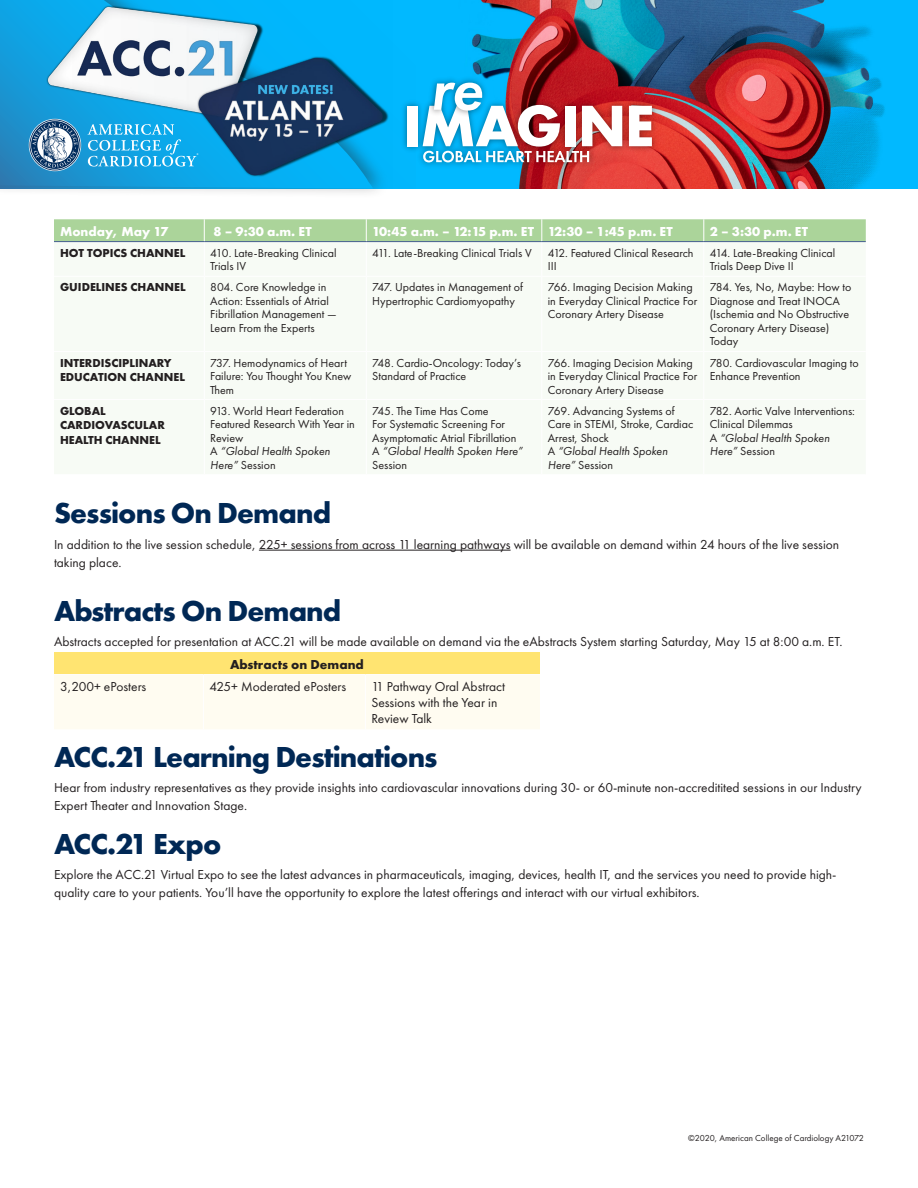
<style>
.page{position:relative;width:918px;height:1188px;background:#fff}
.page>*{position:absolute;margin:0;border:0;box-sizing:border-box;transform-origin:0 0}
.t1{font:700 30px "Futura PT";letter-spacing:-.03em;color:#002855}
.t2{font:13.5px/18px "Futura PT";color:#231f20}
.t3{font:700 13.5px "Futura PT";color:#fff}
.boldsubhead{font:700 13.5px "Futura PT";color:#231f20}
.t4{font:12px/13.5px "Futura PT";color:#231f20}
.t5{font:italic 12px/13.5px "Futura PT";color:#231f20}
.t6{font:700 12px/14.4px "Futura PT";color:#231f20}
.t7{font:9px "Futura PT";color:#231f20}
.s1{font-style:normal}
</style>
<div class="page">
<img style="left:416px;top:0;width:502px;height:189px">
<div style="left:0;top:0;width:390px;height:199px;background:#231f20;opacity:.4"></div>
<svg style="left:0;top:0;width:416px;height:189px;background:#0ea2e3"></svg>
<img style="left:398px;top:96px;width:263px;height:59px">
<div style="left:407px;top:106px;width:11px;height:40px;background:#fff"></div>
<svg style="left:629px;top:106px;width:23px;height:40px"></svg>
<img style="left:414px;top:142px;width:184px;height:29px">
<img style="left:425px;top:74px;width:66px;height:9px">
<svg style="left:423px;top:83px;width:199px;height:79px"></svg>
<svg style="left:29px;top:120px;width:16px;height:51px"></svg>
<img style="left:45px;top:4px;width:344px;height:173px">
<hr style="left:259px;top:550px;width:252px;height:1px;background:#231f20">
<div style="left:54px;top:652px;width:486px;height:23px;background:#ffe471"></div>
<div style="left:54px;top:675px;width:486px;height:54px;background:#fffcf1"></div>
<hr style="left:54px;top:674px;width:149px;height:1px;background:#fff">
<hr style="left:203px;top:674px;width:162px;height:1px;background:#fff">
<hr style="left:203px;top:675px;width:1px;height:54px;background:#fff">
<hr style="left:365px;top:674px;width:175px;height:1px;background:#fff">
<hr style="left:365px;top:675px;width:1px;height:54px;background:#fff">
<svg style="left:54px;top:242px;width:812px;height:1px"></svg>
<div style="left:54px;top:219px;width:812px;height:22px;background:#abd49a"></div>
<hr style="left:204px;top:242px;width:1px;height:34px;background:#fff">
<hr style="left:366px;top:242px;width:1px;height:34px;background:#fff">
<hr style="left:541px;top:242px;width:1px;height:34px;background:#fff">
<hr style="left:703px;top:242px;width:1px;height:34px;background:#fff">
<hr style="left:54px;top:241px;width:150px;height:1px;background:#435e8d">
<hr style="left:204px;top:241px;width:162px;height:1px;background:#435e8d">
<hr style="left:366px;top:241px;width:176px;height:1px;background:#435e8d">
<hr style="left:542px;top:241px;width:162px;height:1px;background:#435e8d">
<hr style="left:704px;top:241px;width:162px;height:1px;background:#435e8d">
<p class="t3" style="left:60px;top:222px;width:110px">Monday, May 17</p>
<p class="t3" style="left:213px;top:222px;width:100px">8 – 9:30 a.m. ET</p>
<p class="t3" style="left:372px;top:222px;width:163px">10:45 a.m. – 12:15 p.m. ET</p>
<p class="t3" style="left:548px;top:222px;width:127px">12:30 – 1:45 p.m. ET</p>
<p class="t3" style="left:710px;top:222px;width:100px">2 – 3:30 p.m. ET</p>
<p class="t6" style="left:60px;top:245px;width:127px">HOT TOPICS CHANNEL</p>
<p class="t4" style="left:210px;top:246px;width:128px">410. Late-Breaking Clinical<br>Trials IV</p>
<p class="t4" style="left:372px;top:246px;width:161px">411. Late-Breaking Clinical Trials V</p>
<p class="t4" style="left:548px;top:246px;width:147px">412. Featured Clinical Research<br>III</p>
<p class="t4" style="left:710px;top:246px;width:127px">414. Late-Breaking Clinical<br>Trials Deep Dive II</p>
<p class="t6" style="left:60px;top:280px;width:127px">GUIDELINES CHANNEL</p>
<p class="t4" style="left:210px;top:281px;width:128px">804. Core Knowledge in<br>Action: Essentials of Atrial<br>Fibrillation Management —<br>Learn From the Experts</p>
<p class="t4" style="left:372px;top:281px;width:152px">747. Updates in Management of<br>Hypertrophic Cardiomyopathy</p>
<p class="t4" style="left:548px;top:281px;width:151px">766. Imaging Decision Making in Everyday Clinical Practice For<br>Coronary Artery Disease</p>
<p class="t4" style="left:710px;top:281px;width:143px">784. Yes, No, Maybe: How to<br>Diagnose and Treat INOCA (Ischemia and No Obstructive<br>Coronary Artery Disease)<br>Today</p>
<p class="t6" style="left:60px;top:355px;width:127px">INTERDISCIPLINARY<br>EDUCATION CHANNEL</p>
<p class="t4" style="left:210px;top:356px;width:143px">737. Hemodynamics of Heart<br>Failure: You Thought You Knew<br>Them</p>
<p class="t4" style="left:372px;top:356px;width:150px">748. Cardio-Oncology: Today’s<br>Standard of Practice</p>
<p class="t4" style="left:548px;top:356px;width:151px">766. Imaging Decision Making in Everyday Clinical Practice For<br>Coronary Artery Disease</p>
<p class="t4" style="left:710px;top:356px;width:151px">780. Cardiovascular Imaging to<br>Enhance Prevention</p>
<p class="t6" style="left:60px;top:403px;width:106px">GLOBAL<br>CARDIOVASCULAR<br>HEALTH CHANNEL</p>
<p class="t4" style="left:210px;top:404px;width:146px">913. World Heart Federation<br>Featured Research With Year in<br>Review</p>
<p class="t5" style="left:210px;top:444px;width:121px"><span class="s1">A</span> “Global Health Spoken<br>Here” <span class="s1">Session</span></p>
<p class="t4" style="left:548px;top:404px;width:147px">769. Advancing Systems of<br>Care in STEMI, Stroke, Cardiac<br>Arrest, Shock</p>
<p class="t5" style="left:548px;top:444px;width:121px"><span class="s1">A</span> “Global Health Spoken<br>Here” <span class="s1">Session</span></p>
<p class="t4" style="left:372px;top:404px;width:146px">745. The Time Has Come<br>For Systematic Screening For<br>Asymptomatic Atrial Fibrillation</p>
<p class="t5" style="left:372px;top:444px;width:152px"><span class="s1">A</span> “Global Health Spoken Here”<br><span class="s1">Session</span></p>
<p class="t4" style="left:710px;top:404px;width:147px">782. Aortic Valve Interventions:<br>Clinical Dilemmas</p>
<p class="t5" style="left:710px;top:431px;width:121px"><span class="s1">A</span> “Global Health Spoken<br>Here” <span class="s1">Session</span></p>
<p class="t1" style="left:54px;top:494px;width:279px">Sessions On Demand</p>
<p class="t2" style="left:54px;top:535px;width:787px">In addition to the live session schedule, 225+ sessions from across 11 learning pathways will be available on demand within 24 hours of the live session taking place.</p>
<p class="t1" style="left:54px;top:591px;width:289px">Abstracts On Demand</p>
<p class="t2" style="left:54px;top:633px;width:790px">Abstracts accepted for presentation at ACC.21 will be made available on demand via the eAbstracts System starting Saturday, May 15 at 8:00 a.m. ET.</p>
<p class="boldsubhead" style="left:230px;top:655px;width:135px">Abstracts on Demand</p>
<p class="t2" style="left:60px;top:677px;width:88px">3,200+ ePosters</p>
<p class="t2" style="left:209px;top:677px;width:138px">425+ Moderated ePosters</p>
<p class="t2" style="left:371px;top:678px;width:135px;line-height:16.2px">11 Pathway Oral Abstract<br>Sessions with the Year in<br>Review Talk</p>
<p class="t1" style="left:54px;top:737px;width:385px">ACC.21 Learning Destinations</p>
<p class="t2" style="left:54px;top:779px;width:809px">Hear from industry representatives as they provide insights into cardiovascular innovations during 30- or 60-minute non-accreditited sessions in our Industry<br>Expert Theater and Innovation Stage.</p>
<p class="t1" style="left:54px;top:824px;width:169px">ACC.21 Expo</p>
<p class="t2" style="left:54px;top:866px;width:784px">Explore the ACC.21 Virtual Expo to see the latest advances in pharmaceuticals, imaging, devices, health IT, and the services you need to provide high&shy;quality care to your patients. You’ll have the opportunity to explore the latest offerings and interact with our virtual exhibitors.</p>
<p class="t7" style="left:688px;top:1133px;width:177px">©2020, American College of Cardiology A21072</p>
</div>
